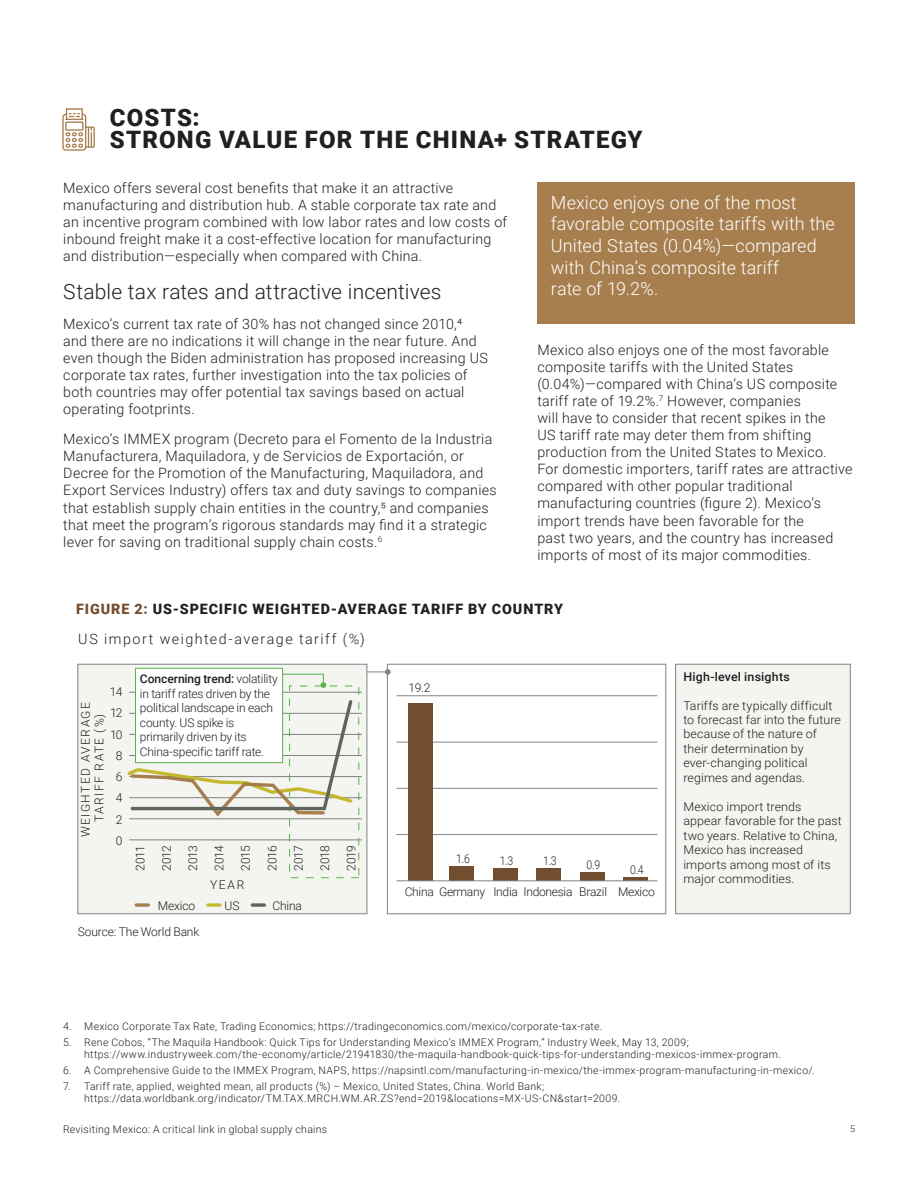
<style>
.page{position:relative;width:918px;height:1188px;background:#fff}
.page>*{position:absolute;margin:0;border:0;box-sizing:border-box;transform-origin:0 0}
.Body{font:900 24px/21.6px "Roboto";letter-spacing:.05em;color:#231f20}
.Body-2{font:300 21px "Roboto";letter-spacing:.005em;color:#231f20}
.Intro_text{font:300 18px/21.6px "Roboto";letter-spacing:.005em;color:#fff}
.Body-3{font:300 14.25px/17.1px "Roboto";letter-spacing:.02em;color:#231f20}
.t1{font:900 14.25px "Roboto";letter-spacing:.06em;color:#231f20}
.Body-4{font:300 14.25px "Roboto";letter-spacing:.105em;color:#231f20}
.t2{font:300 12px/14.4px "Roboto";color:#231f20;text-align:justify}
.t3{font:300 12px/22.2px "Roboto";letter-spacing:-.025em;color:#231f20;scale:.87 1}
.t4{font:300 12px/13.5px "Roboto";letter-spacing:.12em;color:#231f20;text-align:center}
.t5{font:500 12px "Roboto";letter-spacing:.015em;color:#231f20}
.t6{font:300 12px "Roboto";color:#231f20;scale:.87 1}
.Note{font:300 10.5px/12px "Roboto";letter-spacing:.03em;color:#231f20}
.t7{font:300 9px "Roboto";color:#231f20}
.s1{color:#734d30}
.s2{font-weight:500}
</style>
<div class="page">
<div style="left:537px;top:182px;width:318px;height:141px;background:#a77e4e"></div>
<svg style="left:62px;top:108px;width:33px;height:43px"></svg>
<div style="left:78px;top:664px;width:289px;height:250px;background:#f4f4f1"></div>
<div style="left:78px;top:664px;width:289px;height:250px;border:1px solid #808285"></div>
<div style="left:676px;top:664px;width:174px;height:250px;background:#f4f4f1"></div>
<div style="left:675px;top:664px;width:176px;height:250px;border:1px solid #808285"></div>
<svg style="left:367px;top:669px;width:24px;height:6px"></svg>
<hr style="left:397px;top:696px;width:260px;height:1px;background:#808285">
<hr style="left:397px;top:742px;width:260px;height:1px;background:#808285">
<hr style="left:397px;top:788px;width:260px;height:1px;background:#808285">
<hr style="left:397px;top:834px;width:260px;height:1px;background:#808285">
<div style="left:408px;top:703px;width:25px;height:178px;background:#734d30"></div>
<div style="left:449px;top:866px;width:25px;height:15px;background:#734d30"></div>
<div style="left:493px;top:869px;width:24px;height:12px;background:#734d30"></div>
<div style="left:537px;top:869px;width:24px;height:12px;background:#734d30"></div>
<div style="left:580px;top:872px;width:24px;height:9px;background:#734d30"></div>
<svg style="left:624px;top:877px;width:24px;height:4px"></svg>
<hr style="left:397px;top:881px;width:260px;height:1px;background:#808285">
<div style="left:387px;top:664px;width:279px;height:250px;border:1px solid #808285"></div>
<div style="left:289px;top:686px;width:70px;height:192px;border:1px dashed #57b447"></div>
<hr style="left:129px;top:819px;width:233px;height:1px;background:#808285">
<hr style="left:129px;top:840px;width:233px;height:1px;background:#808285">
<hr style="left:129px;top:797px;width:233px;height:1px;background:#808285">
<hr style="left:129px;top:776px;width:233px;height:1px;background:#808285">
<hr style="left:129px;top:755px;width:233px;height:1px;background:#808285">
<hr style="left:129px;top:734px;width:233px;height:1px;background:#808285">
<hr style="left:129px;top:713px;width:233px;height:1px;background:#808285">
<hr style="left:129px;top:692px;width:233px;height:1px;background:#808285">
<svg style="left:127px;top:698px;width:228px;height:121px"></svg>
<div style="left:135px;top:668px;width:148px;height:95px;background:#fff"></div>
<div style="left:135px;top:668px;width:148px;height:95px;border:1px solid #57b447"></div>
<svg style="left:282px;top:673px;width:44px;height:15px"></svg>
<svg style="left:136px;top:903px;width:12px;height:4px"></svg>
<svg style="left:208px;top:903px;width:12px;height:4px"></svg>
<svg style="left:252px;top:903px;width:12px;height:4px"></svg>
<p class="Body" style="left:110px;top:106px;width:534px">COSTS:<br>STRONG VALUE FOR THE CHINA+ STRATEGY</p>
<p class="Body-3" style="left:63px;top:178px;width:445px">Mexico offers several cost benefits that make it an attractive manufacturing and distribution hub. A stable corporate tax rate and an incentive program combined with low labor rates and low costs of inbound freight make it a cost-effective location for manufacturing and distribution—especially when compared with China.</p>
<p class="Body-2" style="left:63px;top:277px;width:379px">Stable tax rates and attractive incentives</p>
<p class="Body-3" style="left:63px;top:315px;width:426px">Mexico’s current tax rate of 30% has not changed since 2010,4 and there are no indications it will change in the near future. And even though the Biden administration has proposed increasing US corporate tax rates, further investigation into the tax policies of both countries may offer potential tax savings based on actual operating footprints.</p>
<p class="Body-3" style="left:63px;top:430px;width:435px">Mexico’s IMMEX program (Decreto para el Fomento de la Industria Manufacturera, Maquiladora, y de Servicios de Exportación, or Decree for the Promotion of the Manufacturing, Maquiladora, and Export Services Industry) offers tax and duty savings to companies that establish supply chain entities in the country,5 and companies that meet the program’s rigorous standards may find it a strategic lever for saving on traditional supply chain costs.<sup>6</sup></p>
<p class="Intro_text" style="left:551px;top:191px;width:286px">Mexico enjoys one of the most favorable composite tariffs with the<br>United States (0.04%)—compared with China’s composite tariff<br>rate of 19.2%.</p>
<p class="Body-3" style="left:537px;top:340px;width:317px">Mexico also enjoys one of the most favorable composite tariffs with the United States (0.04%)—compared with China’s US composite tariff rate of 19.2%.<sup>7</sup> However, companies<br>will have to consider that recent spikes in the<br>US tariff rate may deter them from shifting production from the United States to Mexico.<br>For domestic importers, tariff rates are attractive compared with other popular traditional manufacturing countries (figure 2). Mexico’s import trends have been favorable for the<br>past two years, and the country has increased imports of most of its major commodities.</p>
<p class="t1" style="left:76px;top:599px;width:488px"><span class="s1">FIGURE 2:</span> US-SPECIFIC WEIGHTED-AVERAGE TARIFF BY COUNTRY</p>
<p class="Body-4" style="left:78px;top:629px;width:288px">US import weighted-average tariff (%)</p>
<p class="t2" style="left:110px;top:684px;width:14px">14</p>
<p class="t2" style="left:110px;top:727px;width:14px">10</p>
<p class="t4" style="left:78px;top:837px;width:137px;rotate:-90deg">WEIGHTED AVERAGE<br>TARIFF RATE (%)</p>
<p class="t2" style="left:110px;top:705px;width:14px">12</p>
<p class="t2" style="left:116px;top:744px;width:8px;line-height:21.3px">8<br>6<br>4</p>
<p class="t2" style="left:116px;top:833px;width:8px">0</p>
<p class="t2" style="left:116px;top:812px;width:8px">2</p>
<p class="t2" style="left:140px;top:671px;width:140px;text-align:left"><span class="s2">Concerning trend:</span> volatility in tariff rates driven by the political landscape in each county. US spike is primarily driven by its<br>China-specific tariff rate.</p>
<p class="t2" style="left:126px;top:871px;width:27px;line-height:26.4px;rotate:-90deg">2011<br>2012<br>2013<br>2014</p>
<p class="t2" style="left:232px;top:871px;width:27px;line-height:26.4px;rotate:-90deg">2015<br>2016<br>2017<br>2018<br>2019</p>
<p class="t2" style="left:210px;top:877px;width:36px">YEAR</p>
<p class="t2" style="left:158px;top:898px;width:39px">Mexico</p>
<p class="t2" style="left:225px;top:898px;width:17px">US</p>
<p class="t2" style="left:273px;top:898px;width:31px">China</p>
<p class="t2" style="left:78px;top:924px;width:123px">Source: The World Bank</p>
<p class="t2" style="left:408px;top:680px;width:24px">19.2</p>
<p class="t6" style="left:456px;top:850px;width:17px">1.6</p>
<p class="t6" style="left:500px;top:853px;width:17px">1.3</p>
<p class="t6" style="left:543px;top:853px;width:17px">1.3</p>
<p class="t6" style="left:587px;top:857px;width:17px">0.9</p>
<p class="t3" style="left:405px;top:858px;width:289px;text-indent:225px">0.4<br>China Germany India Indonesia Brazil Mexico</p>
<p class="t5" style="left:683px;top:668px;width:108px">High-level insights</p>
<p class="t2" style="left:683px;top:698px;width:159px;text-align:left">Tariffs are typically difficult to forecast far into the future because of the nature of their determination by ever-changing political regimes and agendas.</p>
<p class="t2" style="left:683px;top:799px;width:160px;text-align:left">Mexico import trends appear favorable for the past two years. Relative to China,<br>Mexico has increased imports among most of its major commodities.</p>
<p class="Note" style="left:63px;top:1019px;width:541px">4. Mexico Corporate Tax Rate, Trading Economics; https://tradingeconomics.com/mexico/corporate-tax-rate.</p>
<p class="Note" style="left:84px;top:1036px;width:698px;text-indent:-21px">5. Rene Cobos, “The Maquila Handbook: Quick Tips for Understanding Mexico’s IMMEX Program,” Industry Week, May 13, 2009; https://www.industryweek.com/the-economy/article/21941830/the-maquila-handbook-quick-tips-for-understanding-mexicos-immex-program.</p>
<p class="Note" style="left:63px;top:1064px;width:753px">6. A Comprehensive Guide to the IMMEX Program, NAPS, https://napsintl.com/manufacturing-in-mexico/the-immex-program-manufacturing-in-mexico/.</p>
<p class="Note" style="left:84px;top:1080px;width:538px;text-indent:-21px">7. Tariff rate, applied, weighted mean, all products (%) – Mexico, United States, China. World Bank; https://data.worldbank.org/indicator/TM.TAX.MRCH.WM.AR.ZS?end=2019&amp;locations=MX-US-CN&amp;start=2009.</p>
<p class="Note" style="left:63px;top:1123px;width:266px">Revisiting Mexico: A critical link in global supply chains</p>
<p class="t7" style="left:850px;top:1122px;width:6px">5</p>
</div>
